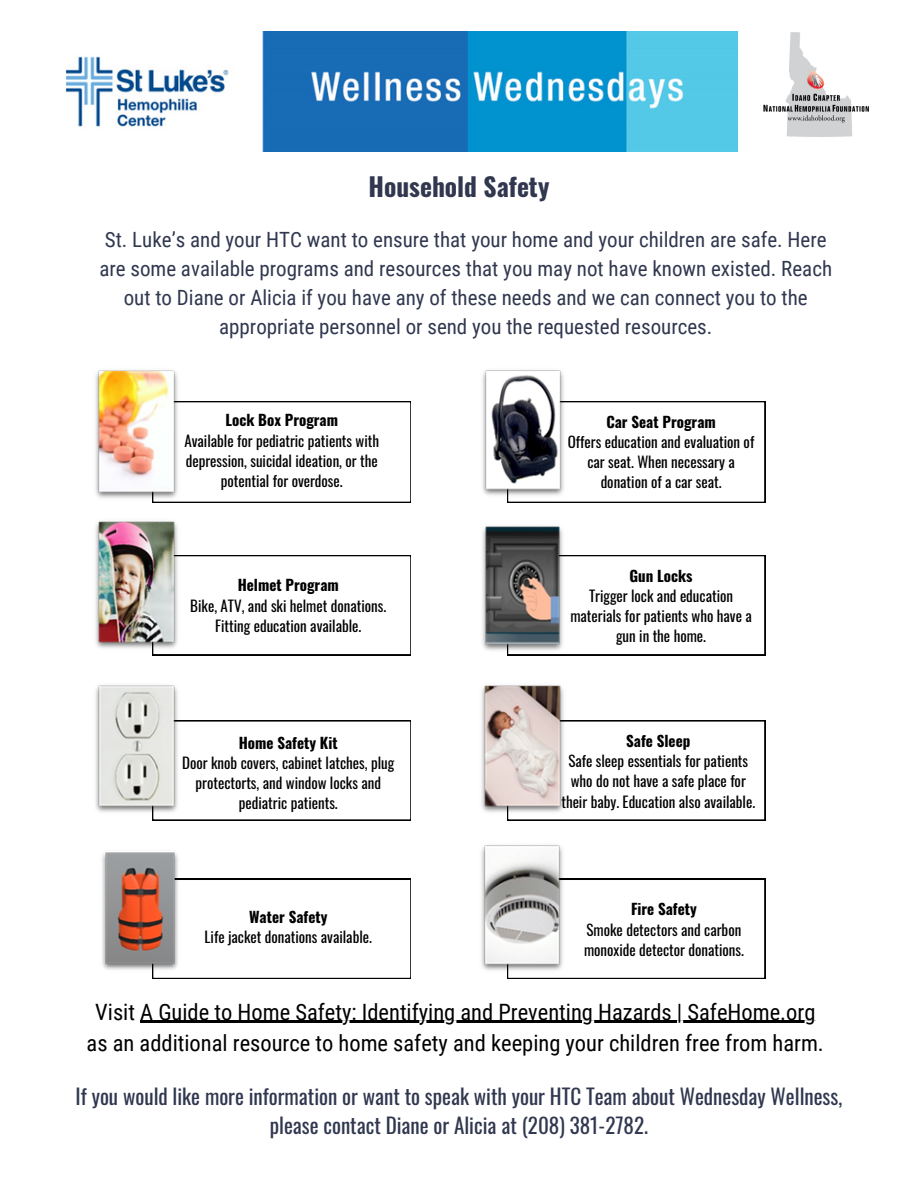
<style>
.page{position:relative;width:918px;height:1188px;background:#fff}
.page>*{position:absolute;margin:0;border:0;box-sizing:border-box;transform-origin:0 0}
.t1{font:700 25.5px "Oswald";color:#30374f}
.t2{font:22.5px "Roboto Condensed";color:#000}
.t3{font:21px/29.2px "Roboto Condensed";color:#30374f;text-align:center}
.t4{font:21px/29.5px "Oswald";color:#30374f;text-align:center}
.t5{font:15px/20.2px "Oswald";color:#000;text-align:center}
.t6{font:700 15px "Oswald";color:#000}
</style>
<div class="page">
<img style="left:65px;top:32px;width:672px;height:119px">
<img style="left:763px;top:32px;width:106px;height:105px">
<svg style="left:183px;top:401px;width:228px;height:101px"></svg>
<img style="left:95px;top:370px;width:88px;height:133px">
<svg style="left:152px;top:555px;width:259px;height:100px"></svg>
<img style="left:95px;top:521px;width:88px;height:133px">
<svg style="left:152px;top:720px;width:259px;height:100px"></svg>
<img style="left:95px;top:685px;width:88px;height:132px">
<svg style="left:152px;top:879px;width:259px;height:100px"></svg>
<img style="left:102px;top:852px;width:81px;height:123px">
<svg style="left:507px;top:401px;width:258px;height:101px"></svg>
<img style="left:482px;top:370px;width:87px;height:131px">
<svg style="left:568px;top:555px;width:197px;height:100px"></svg>
<img style="left:482px;top:526px;width:86px;height:129px">
<svg style="left:507px;top:720px;width:258px;height:100px"></svg>
<img style="left:481px;top:685px;width:88px;height:132px">
<hr style="left:140px;top:1021px;width:676px;height:2px;background:#000">
<svg style="left:507px;top:879px;width:258px;height:100px"></svg>
<img style="left:481px;top:845px;width:87px;height:131px">
<p class="t1" style="left:369px;top:167px;width:182px">Household Safety</p>
<p class="t3" style="left:99px;top:225px;width:734px">St. Luke’s and your HTC want to ensure that your home and your children are safe. Here are some available programs and resources that you may not have known existed. Reach out to Diane or Alicia if you have any of these needs and we can connect you to the appropriate personnel or send you the requested resources.</p>
<p class="t6" style="left:225px;top:409px;width:114px">Lock Box Program</p>
<p class="t5" style="left:184px;top:430px;width:196px">Available for pediatric patients with depression, suicidal ideation, or the potential for overdose.</p>
<p class="t6" style="left:238px;top:573px;width:103px">Helmet Program</p>
<p class="t5" style="left:190px;top:595px;width:197px">Bike, ATV, and ski helmet donations.<br>Fitting education available.</p>
<p class="t6" style="left:239px;top:731px;width:100px">Home Safety Kit</p>
<p class="t5" style="left:182px;top:752px;width:214px">Door knob covers, cabinet latches, plug protectorts, and window locks and pediatric patients.</p>
<p class="t6" style="left:249px;top:905px;width:80px">Water Safety</p>
<p class="t5" style="left:205px;top:926px;width:169px">Life jacket donations available.</p>
<p class="t6" style="left:606px;top:410px;width:111px">Car Seat Program</p>
<p class="t5" style="left:568px;top:431px;width:188px">Offers education and evaluation of car seat. When necessary a donation of a car seat.</p>
<p class="t6" style="left:630px;top:564px;width:65px">Gun Locks</p>
<p class="t5" style="left:570px;top:585px;width:183px">Trigger lock and education materials for patients who have a gun in the home.</p>
<p class="t6" style="left:626px;top:729px;width:66px">Safe Sleep</p>
<p class="t5" style="left:561px;top:750px;width:195px">Safe sleep essentials for patients who do not have a safe place for their baby. Education also available.</p>
<h2 class="t6" style="left:631px;top:898px;width:67px">Fire Safety</h2>
<p class="t5" style="left:584px;top:919px;width:161px;text-align:left">Smoke detectors and carbon monoxide detector donations.</p>
<p class="t2" style="left:95px;top:999px;width:722px">Visit A Guide to Home Safety: Identifying and Preventing Hazards | SafeHome.org</p>
<p class="t2" style="left:87px;top:1030px;width:739px">as an additional resource to home safety and keeping your children free from harm.</p>
<p class="t4" style="left:76px;top:1081px;width:768px">If you would like more information or want to speak with your HTC Team about Wednesday Wellness, please contact Diane or Alicia at (208) 381-2782.</p>
</div>
